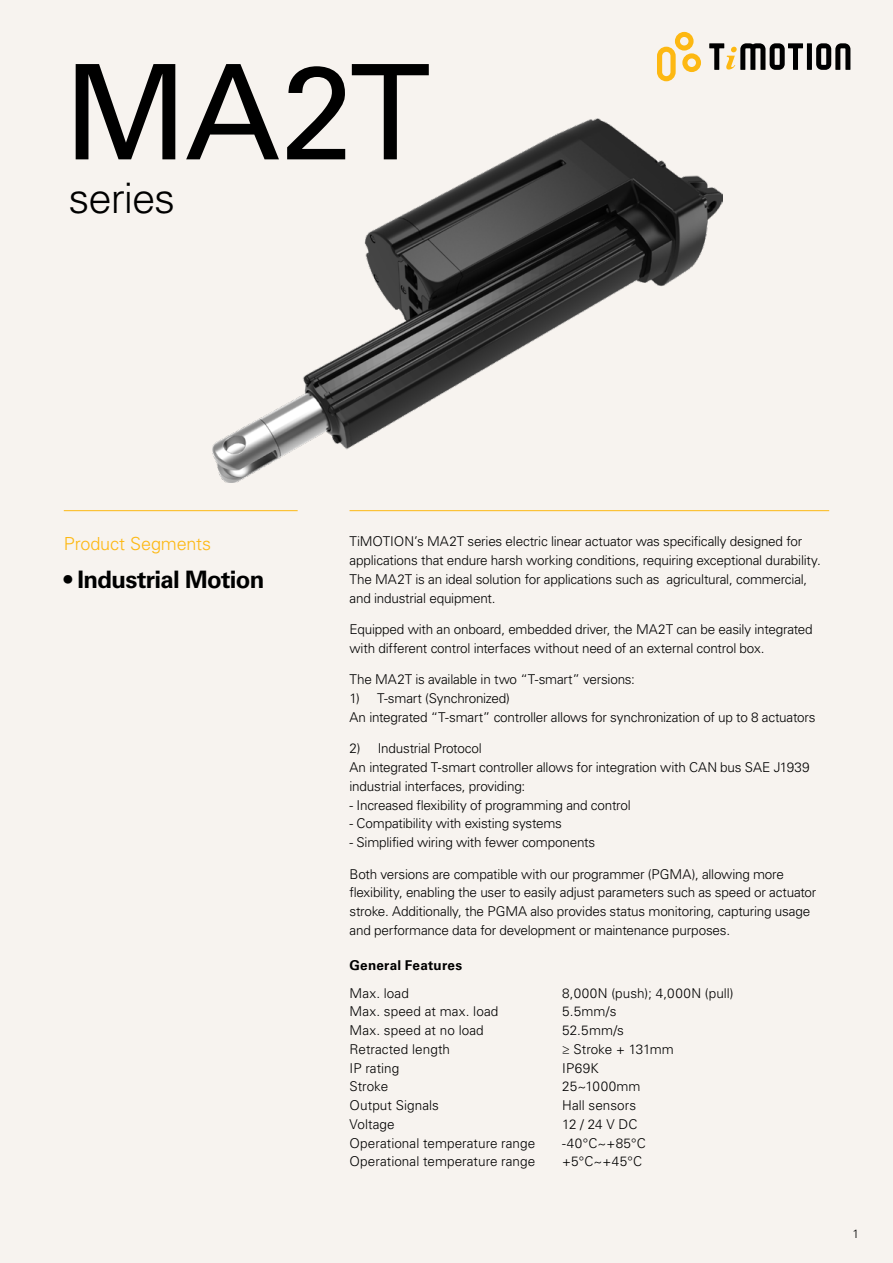
<style>
.page{position:relative;width:893px;height:1263px;background:#f7f3ef}
.page>*{position:absolute;margin:0;border:0;box-sizing:border-box;transform-origin:0 0}
.t1{font:132px "Univers LT Std";color:#000}
.t2{font:300 42px "Univers LT Std";letter-spacing:-.025em;color:#000}
.t3{font:700 24px "Univers LT Std";letter-spacing:-.025em;color:#000}
.t4{font:300 18px "Univers LT Std";letter-spacing:-.005em;color:#fdb812}
.t5{font:300 13.5px/18.8px "Univers LT Std";letter-spacing:-.015em;color:#000}
.t6{font:300 13.5px "Univers LT Std";letter-spacing:.005em;color:#000}
.t7{font:300 13.5px "Univers LT Std";letter-spacing:.02em;color:#000}
.t8{font:300 13.5px "Univers LT Std";letter-spacing:.01em;color:#000}
.t9{font:700 13.5px "Univers LT Std";letter-spacing:.015em;color:#000}
.t10{font:300 13.5px "Univers LT Std";letter-spacing:.015em;color:#000}
.t11{font:300 12px "Univers LT Std";color:#000}
</style>
<div class="page">
<svg style="left:657px;top:32px;width:44px;height:49px"></svg>
<div style="left:807px;top:43px;width:5px;height:27px;background:#000"></div>
<svg style="left:816px;top:43px;width:34px;height:27px"></svg>
<svg style="left:709px;top:43px;width:94px;height:27px"></svg>
<hr style="left:350px;top:510px;width:479px;height:1px;background:#fdb812">
<hr style="left:64px;top:510px;width:234px;height:1px;background:#fdb812">
<img style="left:213px;top:118px;width:510px;height:365px">
<h1 class="t1" style="left:64px;top:34px;width:367px">MA2T</h1>
<h2 class="t2" style="left:69px;top:173px;width:108px">series</h2>
<h3 class="t4" style="left:64px;top:532px;width:149px">Product Segments</h3>
<h3 class="t3" style="left:64px;top:566px;width:202px">• Industrial Motion</h3>
<p class="t5" style="left:350px;top:532px;width:473px">TiMOTION’s MA2T series electric linear actuator was specifically designed for applications that endure harsh working conditions, requiring exceptional durability.<br>The MA2T is an ideal solution for applications such as agricultural, commercial, and industrial equipment.</p>
<p class="t5" style="left:350px;top:620px;width:465px">Equipped with an onboard, embedded driver, the MA2T can be easily integrated with different control interfaces without need of an external control box.</p>
<p class="t5" style="left:350px;top:670px;width:287px">The MA2T is available in two “T-smart” versions:</p>
<p class="t5" style="left:350px;top:689px;width:467px">1) T-smart (Synchronized)<br>An integrated “T-smart” controller allows for synchronization of up to 8 actuators</p>
<p class="t5" style="left:350px;top:739px;width:461px">2) Industrial Protocol<br>An integrated T-smart controller allows for integration with CAN bus SAE J1939 industrial interfaces, providing:</p>
<p class="t5" style="left:350px;top:795px;width:283px">- Increased flexibility of programming and control</p>
<p class="t5" style="left:350px;top:814px;width:214px">- Compatibility with existing systems</p>
<p class="t5" style="left:350px;top:833px;width:247px">- Simplified wiring with fewer components</p>
<p class="t5" style="left:350px;top:864px;width:468px">Both versions are compatible with our programmer (PGMA), allowing more flexibility, enabling the user to easily adjust parameters such as speed or actuator stroke. Additionally, the PGMA also provides status monitoring, capturing usage and performance data for development or maintenance purposes.</p>
<p class="t9" style="left:350px;top:957px;width:114px">General Features</p>
<p class="t5" style="left:350px;top:983px;width:61px">Max. load</p>
<p class="t7" style="left:562px;top:984px;width:173px">8,000N (push); 4,000N (pull)</p>
<p class="t8" style="left:350px;top:1003px;width:150px">Max. speed at max. load</p>
<p class="t5" style="left:562px;top:1002px;width:56px">5.5mm/s</p>
<p class="t6" style="left:350px;top:1022px;width:136px">Max. speed at no load</p>
<p class="t5" style="left:562px;top:1021px;width:63px">52.5mm/s</p>
<p class="t6" style="left:350px;top:1041px;width:102px">Retracted length</p>
<p class="t5" style="left:562px;top:1039px;width:113px">≥ Stroke + 131mm</p>
<p class="t6" style="left:350px;top:1059px;width:51px">IP rating</p>
<p class="t5" style="left:562px;top:1058px;width:38px">IP69K</p>
<p class="t5" style="left:350px;top:1077px;width:40px">Stroke</p>
<p class="t10" style="left:562px;top:1078px;width:80px">25~1000mm</p>
<p class="t6" style="left:350px;top:1097px;width:91px">Output Signals</p>
<p class="t6" style="left:562px;top:1097px;width:76px">Hall sensors</p>
<p class="t6" style="left:350px;top:1116px;width:47px">Voltage</p>
<p class="t5" style="left:562px;top:1114px;width:77px">12 / 24 V DC</p>
<p class="t6" style="left:350px;top:1134px;width:187px">Operational temperature range</p>
<p class="t5" style="left:562px;top:1133px;width:85px">-40°C~+85°C</p>
<p class="t6" style="left:350px;top:1153px;width:187px">Operational temperature range</p>
<p class="t5" style="left:562px;top:1152px;width:81px">+5°C~+45°C</p>
<p class="t11" style="left:852px;top:1226px;width:8px">1</p>
</div>
